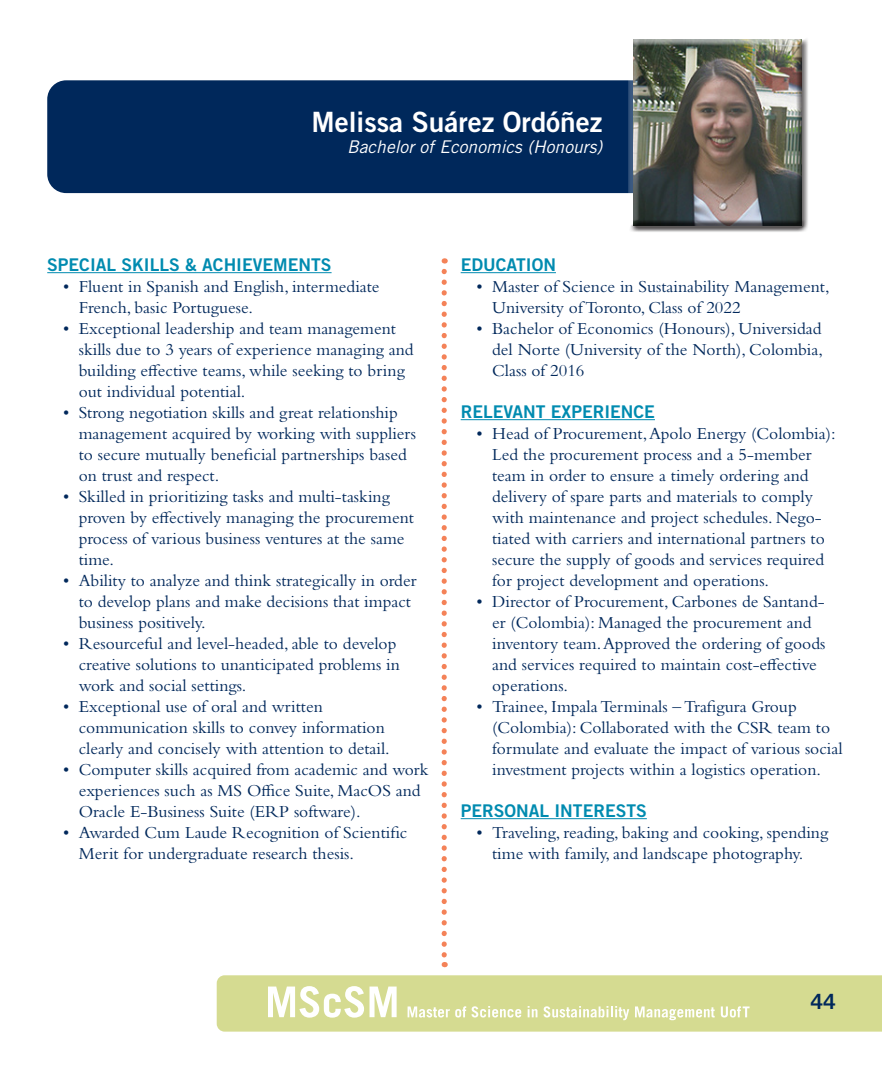
<style>
.page{position:relative;width:882px;height:1071px;background:#fff}
.page>*{position:absolute;margin:0;border:0;box-sizing:border-box;transform-origin:0 0}
.Student_Profiles{font:28px "Trade Gothic LT Std Bd 2";color:#fff}
.t1{font:21px "Trade Gothic LT Std Bd 2";color:#00285b}
.t2{font:17.5px/21px "Bembo Std";color:#00285b}
.t3{font:17.5px "Trade Gothic LT Std Bd 2";color:#008bb0}
.Student_Profiles-2{font:italic 17.5px "Trade Gothic LT Std";color:#fff}
</style>
<div class="page">
<div style="left:47px;top:80px;width:672px;height:113px;background:#00285b;border-radius:19px"></div>
<div style="left:628px;top:33px;width:179px;height:197px;background:#fff"></div>
<div style="left:629px;top:36px;width:180px;height:196px;background:#231f20;opacity:.75"></div>
<hr style="left:47px;top:272px;width:285px;height:1px;background:#008bb0">
<hr style="left:461px;top:272px;width:95px;height:1px;background:#008bb0">
<hr style="left:461px;top:419px;width:194px;height:1px;background:#008bb0">
<hr style="left:461px;top:818px;width:186px;height:1px;background:#008bb0">
<div style="left:217px;top:975px;width:665px;height:57px;background:#d5db91"></div>
<svg style="left:268px;top:986px;width:96px;height:32px"></svg>
<svg style="left:370px;top:987px;width:27px;height:30px"></svg>
<svg style="left:408px;top:1006px;width:113px;height:12px"></svg>
<svg style="left:528px;top:1006px;width:9px;height:11px"></svg>
<svg style="left:543px;top:1006px;width:86px;height:14px"></svg>
<svg style="left:635px;top:1006px;width:80px;height:14px"></svg>
<svg style="left:721px;top:1006px;width:29px;height:12px"></svg>
<svg style="left:442px;top:271px;width:5px;height:696px"></svg>
<p class="Student_Profiles" style="left:311px;top:105px;width:292px">Melissa Suárez Ordóñez</p>
<p class="Student_Profiles-2" style="left:347px;top:136px;width:257px">Bachelor of Economics (Honours)</p>
<p class="t3" style="left:47px;top:254px;width:286px">SPECIAL SKILLS &amp; ACHIEVEMENTS</p>
<p class="t2" style="left:79px;top:276px;width:302px;text-indent:-16px">• Fluent in Spanish and English, intermediate<br>French, basic Portuguese.</p>
<p class="t2" style="left:79px;top:318px;width:336px;text-indent:-16px">• Exceptional leadership and team management skills due to 3 years of experience managing and building effective teams, while seeking to bring out individual potential.</p>
<p class="t2" style="left:79px;top:402px;width:339px;text-indent:-16px">• Strong negotiation skills and great relationship management acquired by working with suppliers to secure mutually beneficial partnerships based on trust and respect.</p>
<p class="t2" style="left:79px;top:486px;width:337px;text-indent:-16px">• Skilled in prioritizing tasks and multi-tasking proven by effectively managing the procurement process of various business ventures at the same time.</p>
<p class="t2" style="left:79px;top:570px;width:339px;text-indent:-16px">• Ability to analyze and think strategically in order to develop plans and make decisions that impact business positively.</p>
<p class="t2" style="left:79px;top:633px;width:323px;text-indent:-16px">• Resourceful and level-headed, able to develop creative solutions to unanticipated problems in work and social settings.</p>
<p class="t2" style="left:79px;top:696px;width:313px;text-indent:-16px">• Exceptional use of oral and written communication skills to convey information clearly and concisely with attention to detail.</p>
<p class="t2" style="left:79px;top:759px;width:351px;text-indent:-16px">• Computer skills acquired from academic and work experiences such as MS Office Suite, MacOS and<br>Oracle E-Business Suite (ERP software).</p>
<p class="t2" style="left:79px;top:822px;width:330px;text-indent:-16px">• Awarded Cum Laude Recognition of Scientific<br>Merit for undergraduate research thesis.</p>
<p class="t3" style="left:461px;top:254px;width:97px">EDUCATION</p>
<p class="t2" style="left:492px;top:276px;width:339px;text-indent:-16px">• Master of Science in Sustainability Management,<br>University of Toronto, Class of 2022</p>
<p class="t2" style="left:492px;top:318px;width:332px;text-align:justify;text-indent:-16px">• Bachelor of Economics (Honours), Universidad del Norte (University of the North), Colombia, Class of 2016</p>
<p class="t3" style="left:461px;top:401px;width:196px">RELEVANT EXPERIENCE</p>
<p class="t2" style="left:492px;top:423px;width:345px;text-indent:-16px">• Head of Procurement, Apolo Energy (Colombia):<br>Led the procurement process and a 5-member team in order to ensure a timely ordering and delivery of spare parts and materials to comply with maintenance and project schedules. Nego&shy;tiated with carriers and international partners to secure the supply of goods and services required for project development and operations.</p>
<p class="t2" style="left:492px;top:591px;width:335px;text-indent:-16px">• Director of Procurement, Carbones de Santand&shy;er (Colombia): Managed the procurement and inventory team. Approved the ordering of goods and services required to maintain cost-effective operations.</p>
<p class="t2" style="left:492px;top:696px;width:352px;text-indent:-16px">• Trainee, Impala Terminals – Trafigura Group (Colombia): Collaborated with the CSR team to formulate and evaluate the impact of various social investment projects within a logistics operation.</p>
<p class="t3" style="left:461px;top:800px;width:188px">PERSONAL INTERESTS</p>
<p class="t2" style="left:476px;top:822px;width:353px;text-align:center">• Traveling, reading, baking and cooking, spending time with family, and landscape photography.</p>
<p class="t1" style="left:810px;top:989px;width:27px">44</p>
</div>
